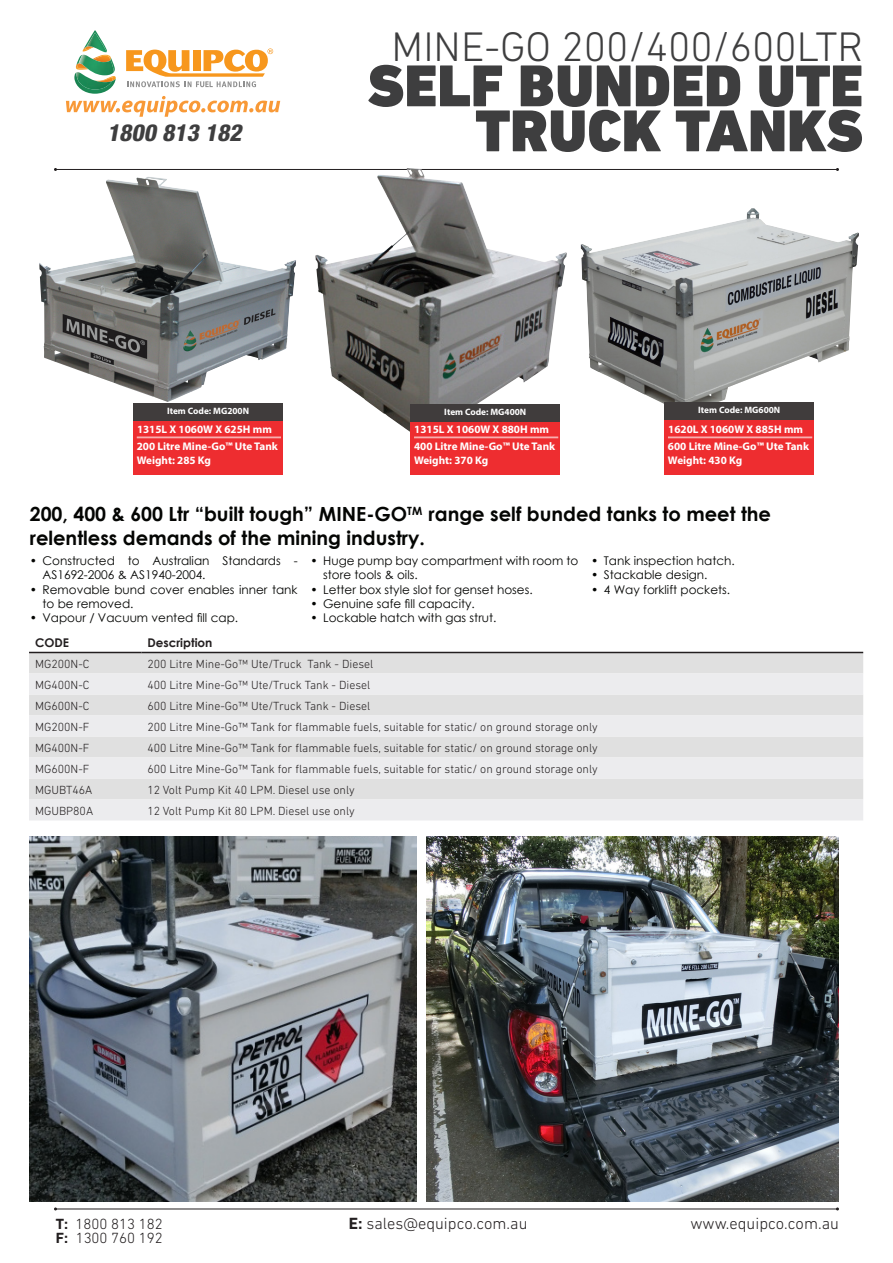
<style>
.page{position:relative;width:893px;height:1263px;background:#fff}
.page>*{position:absolute;margin:0;border:0;box-sizing:border-box;transform-origin:0 0}
.Headings{font:900 60px/45px "DIN Next LT Pro";color:#3e3e3f;text-align:right}
.Headings-2{font:300 42px "DIN Next LT Pro";color:#3e3e3f}
.t1{font:italic 800 condensed 23.55px "Helvetica Neue";color:#3e3e3f}
.bullent{font:700 19.5px/23.4px "Century Gothic";color:#040503}
.t2{font:300 16.5px "DIN Next LT Pro";color:#231f20}
.t3{font:300 15px/14.5px "DIN Next LT Pro";color:#231f20}
.t4{font:300 12px "DIN Next LT Pro";color:#231f20}
.t5{font:12px/14.4px "Century Gothic";color:#040503}
.t6{font:700 12px "Century Gothic";color:#231f20}
.t7{font:700 11.1px "Myriad Pro";color:#fff}
.t8{font:700 9.3px "Myriad Pro";color:#fff}
.s1{font-weight:700}
</style>
<div class="page">
<hr style="left:56px;top:1208px;width:781px;height:1px;background:#231f20">
<hr style="left:56px;top:169px;width:781px;height:1px;background:#231f20">
<svg style="left:66px;top:96px;width:214px;height:21px"></svg>
<img style="left:77px;top:83px;width:35px;height:7px">
<svg style="left:75px;top:30px;width:41px;height:53px"></svg>
<img style="left:87px;top:33px;width:20px;height:19px">
<svg style="left:126px;top:48px;width:147px;height:39px"></svg>
<img style="left:39px;top:177px;width:257px;height:225px">
<img style="left:315px;top:168px;width:252px;height:278px">
<img style="left:30px;top:837px;width:387px;height:364px">
<img style="left:580px;top:208px;width:279px;height:196px">
<img style="left:427px;top:837px;width:412px;height:364px">
<div style="left:133px;top:421px;width:150px;height:53px;background:#ee2d30"></div>
<div style="left:133px;top:403px;width:150px;height:17px;background:#403c3c"></div>
<hr style="left:137px;top:437px;width:144px;height:1px;background:#fff">
<div style="left:411px;top:422px;width:149px;height:52px;background:#ee2d30"></div>
<div style="left:410px;top:404px;width:150px;height:17px;background:#403c3c"></div>
<hr style="left:414px;top:437px;width:144px;height:1px;background:#fff">
<div style="left:664px;top:420px;width:150px;height:54px;background:#ee2d30"></div>
<div style="left:664px;top:402px;width:150px;height:17px;background:#403c3c"></div>
<hr style="left:668px;top:437px;width:144px;height:1px;background:#fff">
<div style="left:29px;top:653px;width:834px;height:20px;background:#e0e0e0"></div>
<svg style="left:29px;top:673px;width:834px;height:147px;background:#e7e7e8"></svg>
<hr style="left:29px;top:652px;width:112px;height:1px;background:#231f20">
<hr style="left:141px;top:652px;width:722px;height:1px;background:#231f20">
<h3 class="t1" style="left:107px;top:118px;width:141px">1800 813 182</h3>
<p class="Headings-2" style="left:392px;top:23px;width:473px">MINE-GO 200/400/600LTR</p>
<p class="Headings" style="left:367px;top:63px;width:497px">SELF BUNDED UTE<br>TRUCK TANKS</p>
<p class="t8" style="left:167px;top:405px;width:84px">Item Code: MG200N</p>
<p class="t7" style="left:137px;top:422px;width:136px">1315L X 1060W X 625H mm</p>
<p class="t7" style="left:137px;top:439px;width:143px">200 Litre Mine-Go™ Ute Tank</p>
<p class="t7" style="left:137px;top:453px;width:76px">Weight: 285 Kg</p>
<p class="t8" style="left:444px;top:406px;width:84px">Item Code: MG400N</p>
<p class="t7" style="left:414px;top:422px;width:136px">1315L X 1060W X 880H mm</p>
<p class="t7" style="left:414px;top:439px;width:143px">400 Litre Mine-Go™ Ute Tank</p>
<p class="t7" style="left:414px;top:453px;width:76px">Weight: 370 Kg</p>
<p class="t8" style="left:698px;top:404px;width:84px">Item Code: MG600N</p>
<p class="t7" style="left:668px;top:422px;width:136px">1620L X 1060W X 885H mm</p>
<p class="t7" style="left:668px;top:439px;width:143px">600 Litre Mine-Go™ Ute Tank</p>
<p class="t7" style="left:668px;top:453px;width:76px">Weight: 430 Kg</p>
<p class="bullent" style="left:30px;top:502px;width:743px">200, 400 &amp; 600 Ltr “built tough” MINE-GO<sup>TM</sup> range self bunded tanks to meet the relentless demands of the mining industry.</p>
<p class="t5" style="left:43px;top:553px;width:257px;text-indent:-13px">• Constructed to Australian Standards -<br>AS1692-2006 &amp; AS1940-2004.</p>
<p class="t5" style="left:43px;top:582px;width:257px;text-indent:-13px">• Removable bund cover enables inner tank to be removed.</p>
<p class="t5" style="left:30px;top:611px;width:210px">• Vapour / Vacuum vented fill cap.</p>
<p class="t5" style="left:323px;top:553px;width:257px;text-indent:-13px">• Huge pump bay compartment with room to store tools &amp; oils.</p>
<p class="t5" style="left:310px;top:582px;width:224px">• Letter box style slot for genset hoses.</p>
<p class="t5" style="left:310px;top:596px;width:166px">• Genuine safe fill capacity.</p>
<p class="t5" style="left:310px;top:611px;width:188px">• Lockable hatch with gas strut.</p>
<p class="t5" style="left:591px;top:553px;width:145px">• Tank inspection hatch.</p>
<p class="t5" style="left:591px;top:567px;width:118px">• Stackable design.</p>
<p class="t5" style="left:591px;top:582px;width:141px">• 4 Way forklift pockets.</p>
<p class="t6" style="left:35px;top:633px;width:36px">CODE</p>
<p class="t6" style="left:147px;top:633px;width:67px">Description</p>
<p class="t4" style="left:35px;top:656px;width:56px">MG200N-C</p>
<p class="t4" style="left:147px;top:656px;width:227px">200 Litre Mine-Go™ Ute/Truck Tank - Diesel</p>
<p class="t4" style="left:35px;top:677px;width:56px">MG400N-C</p>
<p class="t4" style="left:147px;top:677px;width:224px">400 Litre Mine-Go™ Ute/Truck Tank - Diesel</p>
<p class="t4" style="left:35px;top:698px;width:56px">MG600N-C</p>
<p class="t4" style="left:147px;top:698px;width:224px">600 Litre Mine-Go™ Ute/Truck Tank - Diesel</p>
<p class="t4" style="left:35px;top:719px;width:56px">MG200N-F</p>
<p class="t4" style="left:147px;top:719px;width:452px">200 Litre Mine-Go™ Tank for flammable fuels, suitable for static/ on ground storage only</p>
<p class="t4" style="left:35px;top:740px;width:56px">MG400N-F</p>
<p class="t4" style="left:147px;top:740px;width:452px">400 Litre Mine-Go™ Tank for flammable fuels, suitable for static/ on ground storage only</p>
<p class="t4" style="left:35px;top:761px;width:56px">MG600N-F</p>
<p class="t4" style="left:147px;top:761px;width:452px">600 Litre Mine-Go™ Tank for flammable fuels, suitable for static/ on ground storage only</p>
<p class="t4" style="left:35px;top:782px;width:59px">MGUBT46A</p>
<p class="t4" style="left:147px;top:782px;width:209px">12 Volt Pump Kit 40 LPM. Diesel use only</p>
<p class="t4" style="left:35px;top:803px;width:60px">MGUBP80A</p>
<p class="t4" style="left:147px;top:803px;width:209px">12 Volt Pump Kit 80 LPM. Diesel use only</p>
<p class="t3" style="left:56px;top:1216px;width:108px"><span class="s1">T:</span> 1800 813 182<br><span class="s1">F:</span> 1300 760 192</p>
<h3 class="t2" style="left:349px;top:1214px;width:180px"><span class="s1">E:</span> sales@equipco.com.au</h3>
<h3 class="t2" style="left:690px;top:1214px;width:150px">www.equipco.com.au</h3>
</div>
